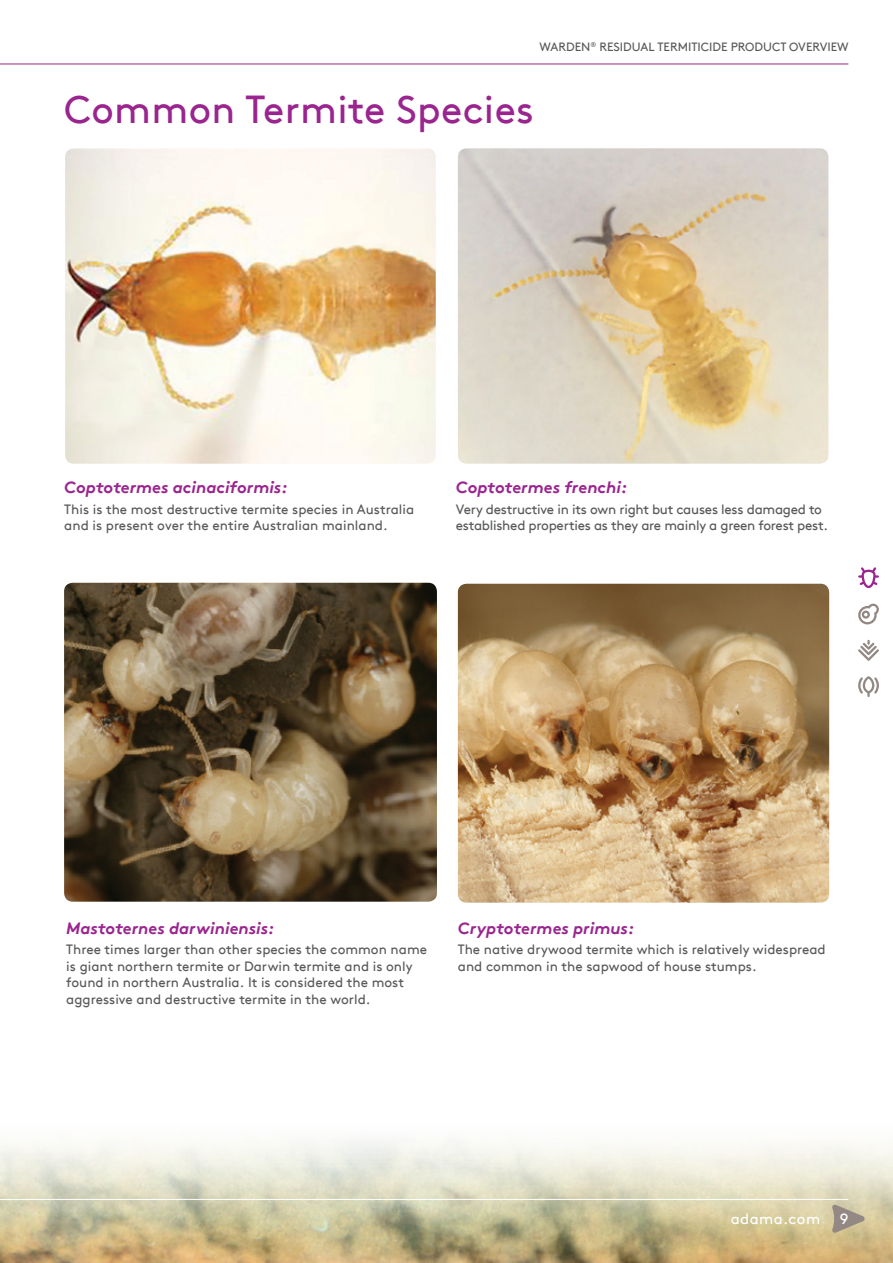
<style>
.page{position:relative;width:893px;height:1263px;background:#fff}
.page>*{position:absolute;margin:0;border:0;box-sizing:border-box;transform-origin:0 0}
.t1{font:39px "Brown TT";letter-spacing:.01em;color:#9a258f}
.t2{font:italic 700 16.5px "Brown TT";color:#9a258f}
.t3{font:15px "Brown TT";letter-spacing:.025em;color:#fff}
.t4{font:13.5px/16.5px "Brown TT";color:#58595b}
.t5{font:13.5px/16.5px "Brown TT";letter-spacing:-.02em;color:#58595b}
.t6{font:12px "Brown TT";color:#58595b}
</style>
<div class="page">
<img style="left:0;top:155px;width:893px;height:1108px">
<svg style="left:832px;top:1204px;width:33px;height:29px"></svg>
<hr style="left:0;top:1199px;width:848px;height:1px;background:#fff">
<hr style="left:0;top:64px;width:848px;height:1px;background:#9a258f">
<svg style="left:858px;top:567px;width:21px;height:21px"></svg>
<svg style="left:858px;top:604px;width:21px;height:20px"></svg>
<svg style="left:858px;top:640px;width:21px;height:21px"></svg>
<svg style="left:858px;top:676px;width:21px;height:21px"></svg>
<img style="left:65px;top:148px;width:371px;height:316px">
<img style="left:458px;top:148px;width:370px;height:316px">
<img style="left:64px;top:583px;width:373px;height:319px">
<img style="left:458px;top:584px;width:371px;height:319px">
<p class="t6" style="left:540px;top:40px;width:311px">WARDEN<sup>®</sup> RESIDUAL TERMITICIDE PRODUCT OVERVIEW</p>
<h1 class="t1" style="left:64px;top:87px;width:471px">Common Termite Species</h1>
<p class="t2" style="left:64px;top:477px;width:225px">Coptotermes acinaciformis:</p>
<p class="t4" style="left:64px;top:501px;width:351px">This is the most destructive termite species in Australia and is present over the entire Australian mainland.</p>
<p class="t2" style="left:456px;top:477px;width:173px">Coptotermes frenchi:</p>
<p class="t5" style="left:456px;top:501px;width:374px">Very destructive in its own right but causes less damaged to established properties as they are mainly a green forest pest.</p>
<p class="t2" style="left:66px;top:918px;width:210px">Mastoternes darwiniensis:</p>
<p class="t4" style="left:66px;top:941px;width:362px">Three times larger than other species the common name is giant northern termite or Darwin termite and is only found in northern Australia. It is considered the most aggressive and destructive termite in the world.</p>
<p class="t2" style="left:458px;top:918px;width:178px">Cryptotermes primus:</p>
<p class="t4" style="left:458px;top:941px;width:369px">The native drywood termite which is relatively widespread and common in the sapwood of house stumps.</p>
<p class="t3" style="left:731px;top:1209px;width:91px">adama.com</p>
<p class="t3" style="left:840px;top:1210px;width:10px">9</p>
</div>
